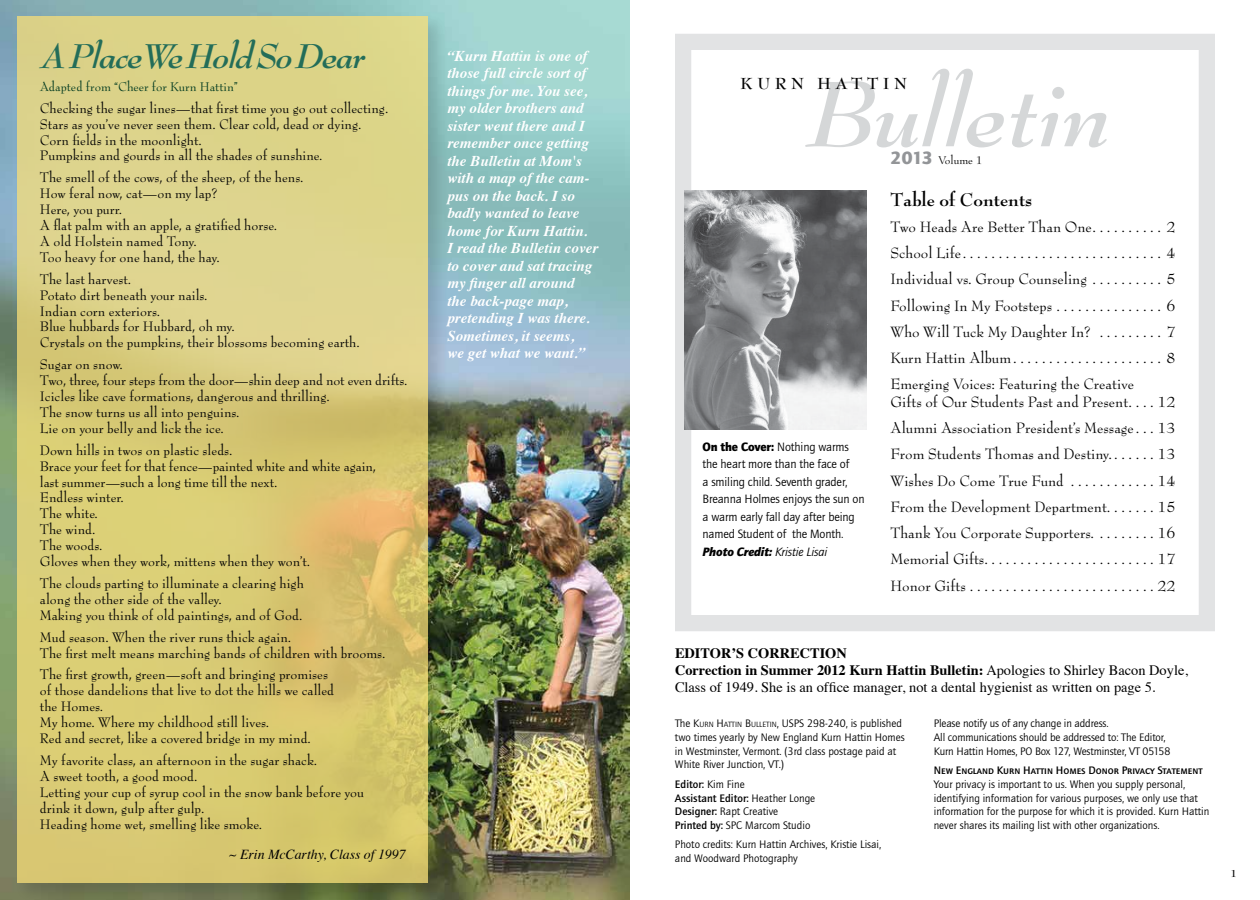
<style>
.page{position:relative;width:1260px;height:900px;background:#fff}
.page>*{position:absolute;margin:0;border:0;box-sizing:border-box;transform-origin:0 0}
.t1{font:italic 700 101.62px "Bernhard Modern Std";letter-spacing:.01em;color:#d5d7d8}
.t2{font:italic 700 37.5px "Bernhard Modern Std";letter-spacing:-.03em;color:#236d59}
.t3{font:700 20px "Bernhard Modern Std";color:#000}
.t4{font:700 17.5px "Bernhard Modern Std";letter-spacing:.27em;color:#000}
.t5{font:16.25px/26.2px "Bernhard Modern Std";color:#000}
.t6{font:16.25px "Bernhard Modern Std";color:#000}
.t7{font:15px/16px "Bernhard Modern Std";color:#000}
.t8{font:italic 700 15px/17.5px "Times";color:#fff}
.t9{font:14.38px/17.5px "Times";color:#000}
.t10{font:13.75px "Bernhard Modern Std";color:#00391f}
.t11{font:italic 13.75px "Times";color:#000}
.t12{font:12.5px/17.5px "Quay Sans ITC";letter-spacing:-.01em;color:#000}
.t13{font:12.25px "Bernhard Modern Std";color:#000}
.t14{font:11.25px/13.8px "Quay Sans ITC";color:#000}
.t15{font:11.25px "Quay Sans Md SCITC";color:#000}
.t16{font:11.25px/13.8px "Quay Sans Md ITC";color:#000}
.t17{font:700 11.25px "Bernhard Modern Std";color:#000}
.s1{font-family:"Quay Sans ITC";font-weight:900;font-size:18.38px;color:#939598}
.s2{font-weight:900}
.s3{font-weight:900;font-style:italic}
.s4{font-style:italic}
.s5{font-style:inherit}
.s6{font-weight:700}
.s7{font-size:7.88px}
.s8{font-family:"Quay Sans ITC"}
.s9{font-family:"Quay Sans Md ITC"}
</style>
<div class="page">
<img style="left:0;top:0;width:630px;height:900px">
<div style="left:675px;top:34px;width:540px;height:597px;background:#fff;border:16px solid #e2e3e4"></div>
<img style="left:685px;top:190px;width:182px;height:240px">
<div style="left:13px;top:13px;width:437px;height:887px;background:#000;opacity:.18"></div>
<svg style="left:17px;top:16px;width:411px;height:867px;background:#dacc7b"></svg>
<h2 class="t2" style="left:40px;top:36px;width:327px">A PlaceWe Hold So Dear</h2>
<p class="t10" style="left:40px;top:79px;width:200px">Adapted from “Cheer for Kurn Hattin”</p>
<p class="t7" style="left:40px;top:100px;width:350px">Checking the sugar lines—that first time you go out collecting.<br>Stars as you’ve never seen them. Clear cold, dead or dying.<br>Corn fields in the moonlight.<br>Pumpkins and gourds in all the shades of sunshine.</p>
<p class="t7" style="left:40px;top:170px;width:265px">The smell of the cows, of the sheep, of the hens.<br>How feral now, cat—on my lap?<br>Here, you purr.<br>A flat palm with an apple, a gratified horse.<br>A old Holstein named Tony.<br>Too heavy for one hand, the hay.</p>
<p class="t7" style="left:40px;top:271px;width:321px">The last harvest.<br>Potato dirt beneath your nails.<br>Indian corn exteriors.<br>Blue hubbards for Hubbard, oh my.<br>Crystals on the pumpkins, their blossoms becoming earth.</p>
<p class="t7" style="left:40px;top:357px;width:369px">Sugar on snow.<br>Two, three, four steps from the door—shin deep and not even drifts.<br>Icicles like cave formations, dangerous and thrilling.<br>The snow turns us all into penguins.<br>Lie on your belly and lick the ice.</p>
<p class="t7" style="left:40px;top:442px;width:338px">Down hills in twos on plastic sleds.<br>Brace your feet for that fence—painted white and white again, last summer—such a long time till the next.<br>Endless winter.<br>The white.<br>The wind.<br>The woods.<br>Gloves when they work, mittens when they won’t.</p>
<p class="t7" style="left:40px;top:576px;width:266px">The clouds parting to illuminate a clearing high along the other side of the valley.<br>Making you think of old paintings, and of God.</p>
<p class="t7" style="left:40px;top:629px;width:347px">Mud season. When the river runs thick again.<br>The first melt means marching bands of children with brooms.</p>
<p class="t7" style="left:40px;top:667px;width:296px">The first growth, green—soft and bringing promises of those dandelions that live to dot the hills we called the Homes.<br>My home. Where my childhood still lives.<br>Red and secret, like a covered bridge in my mind.</p>
<p class="t7" style="left:40px;top:752px;width:326px">My favorite class, an afternoon in the sugar shack.<br>A sweet tooth, a good mood.<br>Letting your cup of syrup cool in the snow bank before you drink it down, gulp after gulp.<br>Heading home wet, smelling like smoke.</p>
<p class="t11" style="left:229px;top:842px;width:178px">~ Erin McCarthy, Class of 1997</p>
<p class="t8" style="left:447px;top:46px;width:152px">“Kurn Hattin is one of those full circle sort of things for me. You see, my older brothers and sister went there and I remember once getting the Bulletin at Mom's with a map of the cam&shy;pus on the back. I so badly wanted to leave home for Kurn Hattin.<br>I read the Bulletin cover to cover and sat tracing my finger all around<br>the back-page map, pretending I was there.<br>Sometimes, it seems,<br>we get what we want.”</p>
<h1 class="t1" style="left:806px;top:59px;width:306px">Bulletin</h1>
<p class="t4" style="left:740px;top:75px;width:168px">KURN HATTIN</p>
<p class="t13" style="left:891px;top:154px;width:94px"><span class="s1">2013</span> Volume 1</p>
<p class="t12" style="left:702px;top:438px;width:164px"><span class="s2">On the Cover:</span> Nothing warms the heart more than the face of<br>a smiling child. Seventh grader,<br>Breanna Holmes enjoys the sun on a warm early fall day after being named Student of the Month.<br><span class="s3">Photo Credit:</span> <span class="s4">Kristie Lisai</span></p>
<h3 class="t3" style="left:891px;top:189px;width:143px">Table of Contents</h3>
<p class="t5" style="left:891px;top:214px;width:206px">Two Heads Are Better Than One..........</p>
<p class="t6" style="left:1166px;top:218px;width:11px">2</p>
<p class="t5" style="left:891px;top:240px;width:76px">School Life............................</p>
<p class="t6" style="left:1166px;top:244px;width:11px">4</p>
<p class="t5" style="left:891px;top:266px;width:203px">Individual vs. Group Counseling..........</p>
<p class="t6" style="left:1166px;top:271px;width:11px">5</p>
<p class="t5" style="left:891px;top:293px;width:170px">Following In My Footsteps ................</p>
<p class="t6" style="left:1166px;top:297px;width:11px">6</p>
<p class="t5" style="left:891px;top:319px;width:210px">Who Will Tuck My Daughter In? ..........</p>
<p class="t6" style="left:1166px;top:323px;width:11px">7</p>
<p class="t5" style="left:891px;top:345px;width:126px">Kurn Hattin Album......................</p>
<p class="t6" style="left:1166px;top:349px;width:11px">8</p>
<p class="t5" style="left:891px;top:376px;width:245px;line-height:17.5px">Emerging Voices: Featuring the Creative<br>Gifts of Our Students Past and Present.....</p>
<p class="t6" style="left:1157px;top:393px;width:20px">12</p>
<p class="t5" style="left:891px;top:415px;width:248px">Alumni Association President’s Message....</p>
<p class="t6" style="left:1157px;top:419px;width:20px">13</p>
<p class="t5" style="left:891px;top:441px;width:226px">From Students Thomas and Destiny........</p>
<p class="t6" style="left:1157px;top:445px;width:20px">13</p>
<p class="t5" style="left:891px;top:468px;width:182px">Wishes Do Come True Fund ............</p>
<p class="t6" style="left:1157px;top:472px;width:20px">14</p>
<p class="t5" style="left:891px;top:494px;width:225px">From the Development Department........</p>
<p class="t6" style="left:1157px;top:498px;width:20px">15</p>
<p class="t5" style="left:891px;top:520px;width:210px">Thank You Corporate Supporters..........</p>
<p class="t5" style="left:891px;top:520px;width:287px;text-align:justify;text-indent:267px"><span class="s5">16<br></span>Memorial Gifts. . . . . . . . . . . . . . . . . . . . . . . . <span class="s5">17<br></span>Honor Gifts...........................</p>
<p class="t6" style="left:1158px;top:577px;width:20px">22</p>
<p class="t9" style="left:675px;top:643px;width:514px"><span class="s6">EDITOR’S CORRECTION<br>Correction in Summer 2012 Kurn Hattin Bulletin:</span> Apologies to Shirley Bacon Doyle,<br>Class of 1949. She is an office manager, not a dental hygienist as written on page 5.</p>
<p class="t14" style="left:675px;top:717px;width:231px">The <span class="s5">K</span><span class="s7">URN</span> <span class="s5">H</span><span class="s7">ATTIN</span> <span class="s5">B</span><span class="s7">ULLETIN</span>, USPS <span class="s5">298-240</span>, is published two times yearly by New England Kurn Hattin Homes in Westminster, Vermont. (3rd class postage paid at White River Junction, VT.)</p>
<p class="t16" style="left:675px;top:777px;width:142px">Editor: <span class="s8">Kim Fine<br></span>Assistant Editor: <span class="s8">Heather Longe</span></p>
<p class="t14" style="left:675px;top:805px;width:137px"><span class="s9">Designer:</span> Rapt Creative<br><span class="s9">Printed by:</span> SPC Marcom Studio</p>
<p class="t14" style="left:675px;top:838px;width:208px">Photo credits: Kurn Hattin Archives, Kristie Lisai, and Woodward Photography</p>
<p class="t14" style="left:934px;top:717px;width:238px">Please notify us of any change in address.<br>All communications should be addressed to: The Editor,<br>Kurn Hattin Homes, PO Box 127, Westminster, VT 05158</p>
<p class="t15" style="left:934px;top:764px;width:270px">New England Kurn Hattin Homes Donor Privacy Statement</p>
<p class="t14" style="left:934px;top:777px;width:277px">Your privacy is important to us. When you supply personal, identifying information for various purposes, we only use that information for the purpose for which it is provided. Kurn Hattin never shares its mailing list with other organizations.</p>
<p class="t17" style="left:1231px;top:868px;width:8px">1</p>
</div>
